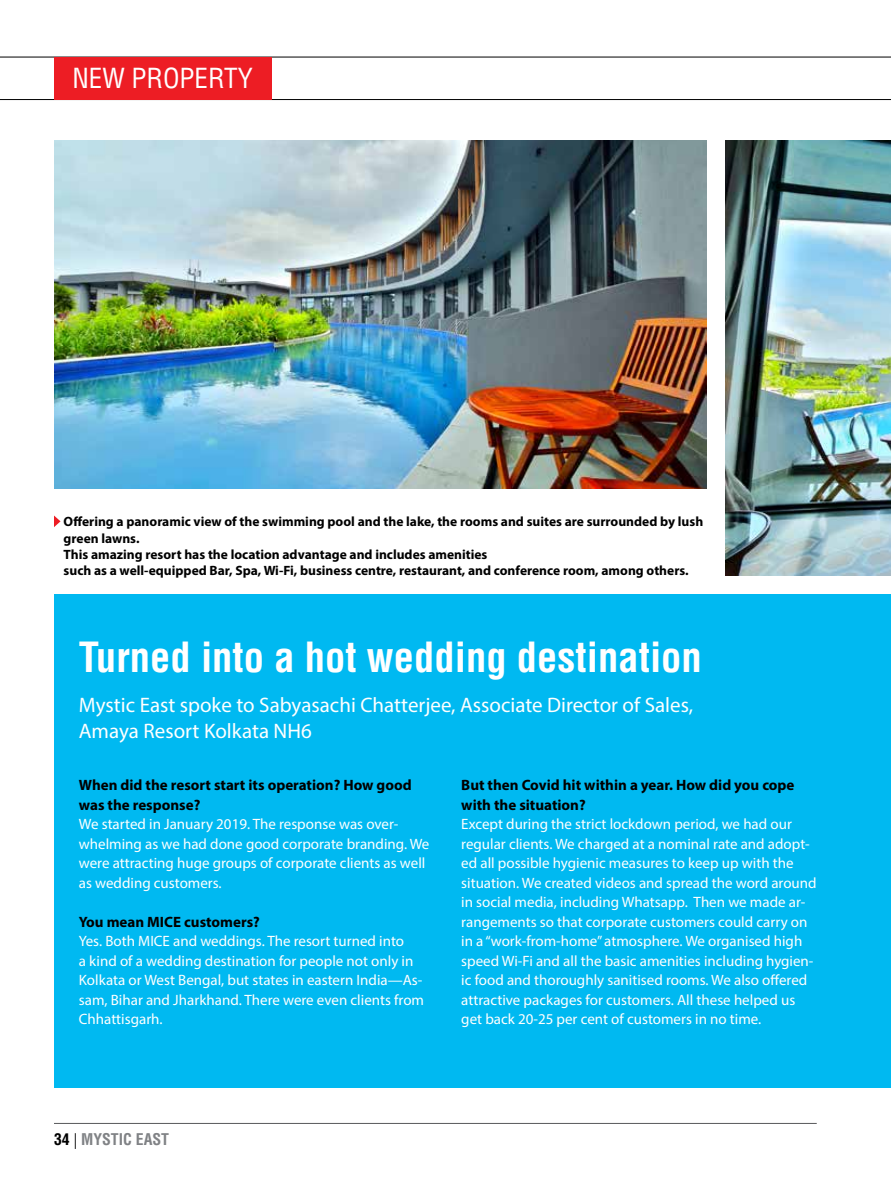
<style>
.page{position:relative;width:891px;height:1188px;background:#fff}
.page>*{position:absolute;margin:0;border:0;box-sizing:border-box;transform-origin:0 0}
.t1{font:700 condensed 40.65px "Helvetica LT Std";color:#fff}
.t2{font:condensed 27px "Helvetica LT Std";color:#fff}
.t3{font:21px/25.2px "Myriad Pro";color:#fff}
.t4{font:700 condensed 15.75px "Helvetica LT Std";color:#808285}
.t5{font:15px/19.5px "Myriad Pro";color:#fff}
.t6{font:700 15px/19.5px "Myriad Pro";color:#000}
.t7{font:700 13.5px/16.2px "Myriad Pro";color:#000}
.s1{color:#000}
.s2{font-weight:300;font-stretch:normal;color:#000}
</style>
<div class="page">
<hr style="left:54px;top:1123px;width:763px;height:1px;background:#58595b">
<hr style="left:0;top:57px;width:891px;height:1px;background:#000">
<hr style="left:0;top:99px;width:891px;height:1px;background:#000">
<img style="left:725px;top:140px;width:166px;height:435px">
<div style="left:54px;top:57px;width:217px;height:42px;background:#ed1d24"></div>
<svg style="left:54px;top:516px;width:7px;height:11px"></svg>
<img style="left:54px;top:140px;width:652px;height:348px">
<div style="left:54px;top:594px;width:837px;height:494px;background:#00b9f1"></div>
<h2 class="t2" style="left:72px;top:61px;width:182px">NEW PROPERTY</h2>
<p class="t7" style="left:64px;top:513px;width:641px">Offering a panoramic view of the swimming pool and the lake, the rooms and suites are surrounded by lush green lawns.<br>This amazing resort has the location advantage and includes amenities<br>such as a well-equipped Bar, Spa, Wi-Fi, business centre, restaurant, and conference room, among others.</p>
<h1 class="t1" style="left:79px;top:631px;width:625px">Turned into a hot wedding destination</h1>
<h3 class="t3" style="left:79px;top:692px;width:616px">Mystic East spoke to Sabyasachi Chatterjee, Associate Director of Sales,<br>Amaya Resort Kolkata NH6</h3>
<p class="t6" style="left:79px;top:775px;width:334px">When did the resort start its operation? How good was the response?</p>
<p class="t5" style="left:79px;top:814px;width:352px">We started in January 2019. The response was over&shy;whelming as we had done good corporate branding. We were attracting huge groups of corporate clients as well as wedding customers.</p>
<p class="t6" style="left:79px;top:911px;width:183px">You mean MICE customers?</p>
<p class="t5" style="left:79px;top:931px;width:347px">Yes. Both MICE and weddings. The resort turned into<br>a kind of a wedding destination for people not only in Kolkata or West Bengal, but states in eastern India—As&shy;sam, Bihar and Jharkhand. There were even clients from Chhattisgarh.</p>
<p class="t6" style="left:461px;top:775px;width:335px">But then Covid hit within a year. How did you cope with the situation?</p>
<p class="t5" style="left:461px;top:814px;width:357px">Except during the strict lockdown period, we had our regular clients. We charged at a nominal rate and adopt&shy;ed all possible hygienic measures to keep up with the situation. We created videos and spread the word around in social media, including Whatsapp. Then we made ar&shy;rangements so that corporate customers could carry on in a “work-from-home” atmosphere. We organised high speed Wi-Fi and all the basic amenities including hygien&shy;ic food and thoroughly sanitised rooms. We also offered attractive packages for customers. All these helped us get back 20-25 per cent of customers in no time.</p>
<p class="t4" style="left:54px;top:1130px;width:117px"><span class="s1">34</span> <span class="s2">|</span> MYSTIC EAST</p>
</div>
